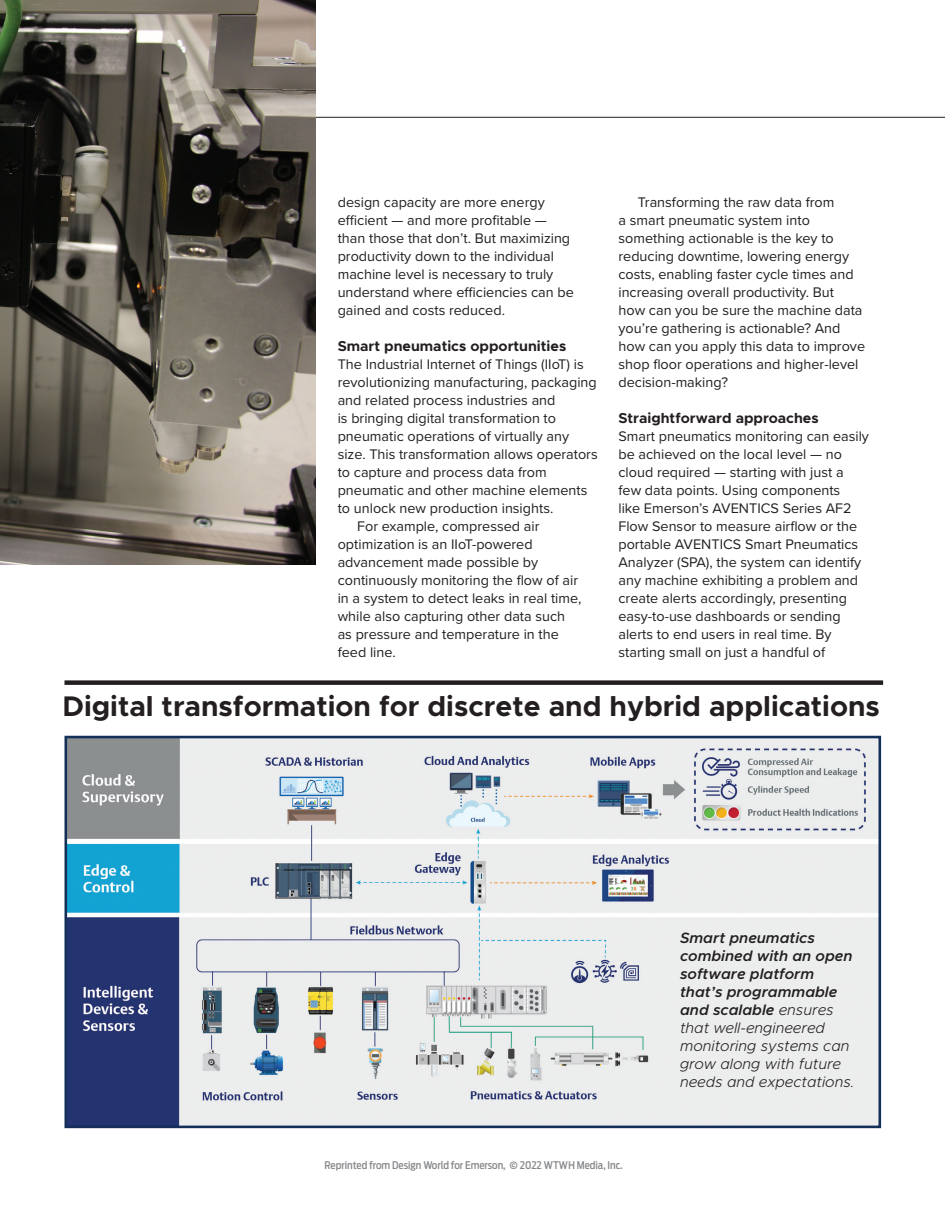
<style>
.page{position:relative;width:945px;height:1215px;background:#fff}
.page>*{position:absolute;margin:0;border:0;box-sizing:border-box;transform-origin:0 0}
.t1{font:700 28.5px "Metropolis";color:#231f20}
.t2{font:italic 300 15px/18px "Metropolis";color:#231f20}
.t3{font:14.4px/18px "Proxima Nova";color:#231f20}
.t4{font:700 14.4px "Metropolis";color:#231f20}
.t5{font:500 10.5px "Antenna Cond";color:#86888b}
.s1{font-family:"Museo Sans 700";font-weight:400}
.s2{font-weight:600}
</style>
<div class="page">
<hr style="left:0;top:117px;width:945px;height:1px;background:#231f20">
<div style="left:64px;top:680px;width:819px;height:5px;background:#231f20"></div>
<img style="left:68px;top:740px;width:809px;height:384px">
<div style="left:64px;top:736px;width:817px;height:392px;border:3px solid #143059"></div>
<img style="left:0;top:0;width:316px;height:564px">
<p class="t3" style="left:338px;top:192px;width:238px">design capacity are more energy efficient — and more profitable — than those that don’t. But maximizing productivity down to the individual machine level is necessary to truly understand where efficiencies can be gained and costs reduced.</p>
<p class="t4" style="left:338px;top:337px;width:230px">Smart pneumatics opportunities</p>
<p class="t3" style="left:338px;top:354px;width:247px">The Industrial Internet of Things (IIoT) is</p>
<p class="t3" style="left:338px;top:372px;width:261px">revolutionizing manufacturing, packaging</p>
<p class="t3" style="left:338px;top:390px;width:219px">and related process industries and</p>
<p class="t3" style="left:338px;top:408px;width:220px">is bringing digital transformation to</p>
<p class="t3" style="left:338px;top:426px;width:233px">pneumatic operations of virtually any</p>
<p class="t3" style="left:338px;top:444px;width:262px">size. This transformation allows operators</p>
<p class="t3" style="left:338px;top:462px;width:211px">to capture and process data from</p>
<p class="t3" style="left:338px;top:480px;width:251px">pneumatic and other machine elements</p>
<p class="t3" style="left:338px;top:498px;width:217px">to unlock new production insights.</p>
<p class="t3" style="left:357px;top:516px;width:184px">For example, compressed air</p>
<p class="t3" style="left:338px;top:534px;width:196px">optimization is an IIoT-powered</p>
<p class="t3" style="left:338px;top:552px;width:202px">advancement made possible by</p>
<p class="t3" style="left:338px;top:570px;width:242px">continuously monitoring the flow of air</p>
<p class="t3" style="left:338px;top:588px;width:245px">in a system to detect leaks in real time,</p>
<p class="t3" style="left:338px;top:606px;width:229px">while also capturing other data such</p>
<p class="t3" style="left:338px;top:624px;width:223px">as pressure and temperature in the</p>
<p class="t3" style="left:338px;top:642px;width:60px">feed line.</p>
<p class="t3" style="left:618px;top:192px;width:248px;text-indent:19px">Transforming the raw data from<br>a smart pneumatic system into something actionable is the key to reducing downtime, lowering energy costs, enabling faster cycle times and increasing overall productivity. But<br>how can you be sure the machine data you’re gathering is actionable? And how can you apply this data to improve shop floor operations and higher-level decision-making?</p>
<p class="t4" style="left:618px;top:409px;width:202px">Straightforward approaches</p>
<p class="t3" style="left:618px;top:426px;width:252px">Smart pneumatics monitoring can easily be achieved on the local level — no cloud required — starting with just a few data points. Using components<br>like Emerson’s AVENTICS Series AF2<br>Flow Sensor to measure airflow or the portable AVENTICS Smart Pneumatics Analyzer (SPA), the system can identify any machine exhibiting a problem and create alerts accordingly, presenting easy-to-use dashboards or sending alerts to end users in real time. By starting small on just a handful of</p>
<h1 class="t1" style="left:62px;top:688px;width:819px">Digital transformation for discrete and hybrid applications</h1>
<p class="t5" style="left:325px;top:1159px;width:300px">Reprinted from Design World for Emerson, <span class="s1">©</span> 2022 WTWH Media, Inc.</p>
<p class="t2" style="left:680px;top:929px;width:176px"><span class="s2">Smart pneumatics combined with an open software platform that’s programmable and scalable</span> ensures that well-engineered monitoring systems can grow along with future needs and expectations.</p>
</div>
